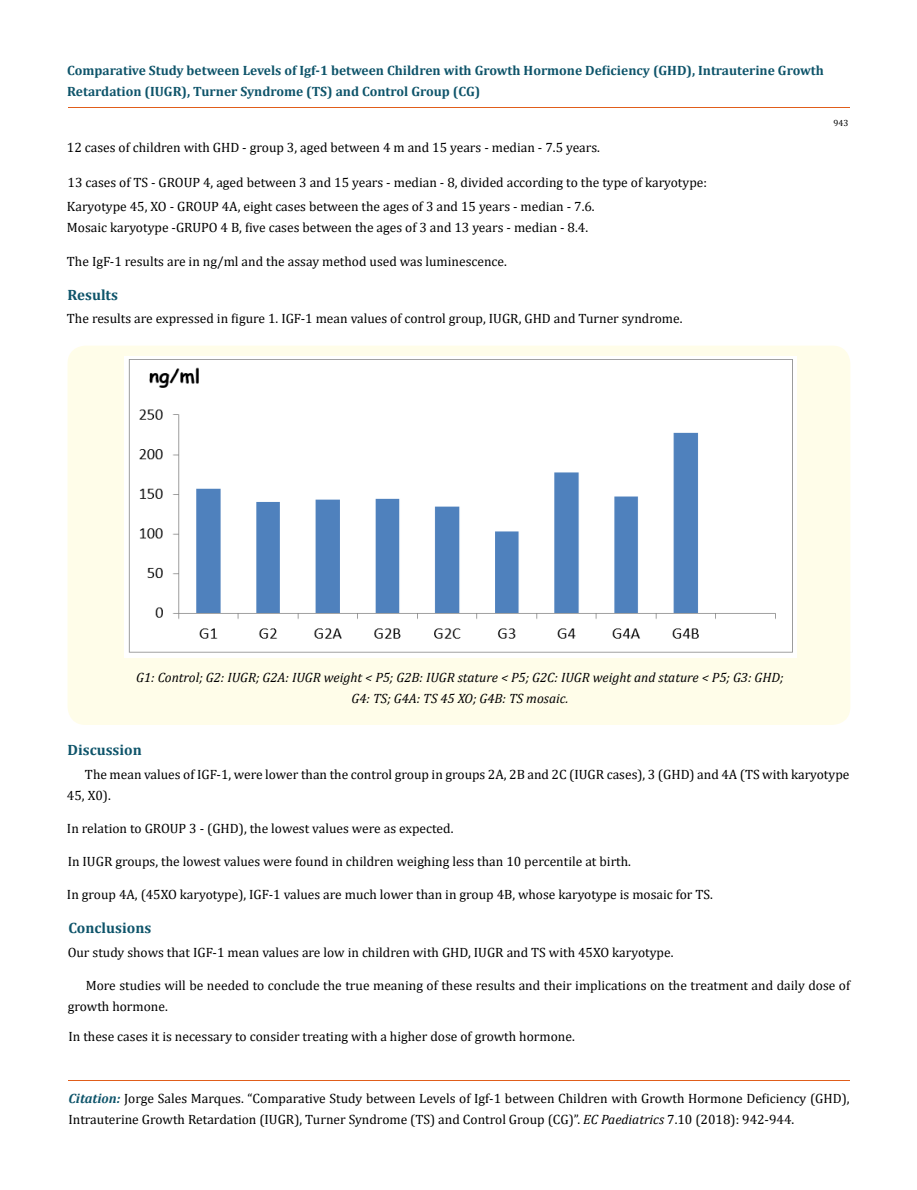
<style>
.page{position:relative;width:917px;height:1190px;background:#fff}
.page>*{position:absolute;margin:0;border:0;box-sizing:border-box;transform-origin:0 0}
.t1{font:700 15px "Cambria";color:#0e546a}
.t2{font:13.5px/21px "Cambria";color:#000}
.t3{font:700 13.5px/21px "Cambria";color:#0e546a}
.t4{font:italic 13.5px/21px "Cambria";color:#000;text-align:center}
.t5{font:9px "Cambria";color:#000}
.s1{font-weight:700;font-style:italic;color:#0e546a}
.s2{font-style:italic}
</style>
<div class="page">
<hr style="left:68px;top:108px;width:781px;height:1px;background:#e05d1a">
<hr style="left:68px;top:1080px;width:781px;height:1px;background:#e05d1a">
<div style="left:68px;top:345px;width:782px;height:380px;background:#fffde9;border-radius:18px"></div>
<img style="left:124px;top:357px;width:672px;height:301px">
<p class="t3" style="left:67px;top:60px;width:758px">Comparative Study between Levels of Igf-1 between Children with Growth Hormone Deficiency (GHD), Intrauterine Growth<br>Retardation (IUGR), Turner Syndrome (TS) and Control Group (CG)</p>
<p class="t2" style="left:67px;top:137px;width:534px">12 cases of children with GHD - group 3, aged between 4 m and 15 years - median - 7.5 years.</p>
<p class="t2" style="left:68px;top:172px;width:641px">13 cases of TS - GROUP 4, aged between 3 and 15 years - median - 8, divided according to the type of karyotype:</p>
<p class="t2" style="left:67px;top:196px;width:529px">Karyotype 45, XO - GROUP 4A, eight cases between the ages of 3 and 15 years - median - 7.6.<br>Mosaic karyotype -GRUPO 4 B, five cases between the ages of 3 and 13 years - median - 8.4.</p>
<p class="t2" style="left:67px;top:251px;width:441px">The IgF-1 results are in ng/ml and the assay method used was luminescence.</p>
<p class="t1" style="left:68px;top:285px;width:52px">Results</p>
<p class="t2" style="left:67px;top:308px;width:617px">The results are expressed in figure 1. IGF-1 mean values of control group, IUGR, GHD and Turner syndrome.</p>
<p class="t5" style="left:833px;top:118px;width:16px">943</p>
<p class="t4" style="left:136px;top:666px;width:649px">G1: Control; G2: IUGR; G2A: IUGR weight &lt; P5; G2B: IUGR stature &lt; P5; G2C: IUGR weight and stature &lt; P5; G3: GHD;<br>G4: TS; G4A: TS 45 XO; G4B: TS mosaic.</p>
<p class="t1" style="left:68px;top:739px;width:76px">Discussion</p>
<p class="t2" style="left:67px;top:764px;width:784px;text-indent:18px">The mean values of IGF-1, were lower than the control group in groups 2A, 2B and 2C (IUGR cases), 3 (GHD) and 4A (TS with karyotype<br>45, X0).</p>
<p class="t2" style="left:67px;top:817px;width:388px">In relation to GROUP 3 - (GHD), the lowest values were as expected.</p>
<p class="t2" style="left:68px;top:850px;width:565px">In IUGR groups, the lowest values were found in children weighing less than 10 percentile at birth.</p>
<p class="t2" style="left:67px;top:883px;width:647px">In group 4A, (45XO karyotype), IGF-1 values are much lower than in group 4B, whose karyotype is mosaic for TS.</p>
<p class="t1" style="left:68px;top:917px;width:84px">Conclusions</p>
<p class="t2" style="left:68px;top:942px;width:607px">Our study shows that IGF-1 mean values are low in children with GHD, IUGR and TS with 45XO karyotype.</p>
<p class="t2" style="left:68px;top:974px;width:784px;text-indent:18px">More studies will be needed to conclude the true meaning of these results and their implications on the treatment and daily dose of growth hormone.</p>
<p class="t2" style="left:68px;top:1025px;width:508px">In these cases it is necessary to consider treating with a higher dose of growth hormone.</p>
<p class="t2" style="left:68px;top:1087px;width:782px"><span class="s1">Citation:</span> Jorge Sales Marques. “Comparative Study between Levels of Igf-1 between Children with Growth Hormone Deficiency (GHD),<br>Intrauterine Growth Retardation (IUGR), Turner Syndrome (TS) and Control Group (CG)”. <span class="s2">EC Paediatrics</span> 7.10 (2018): 942-944.</p>
</div>
